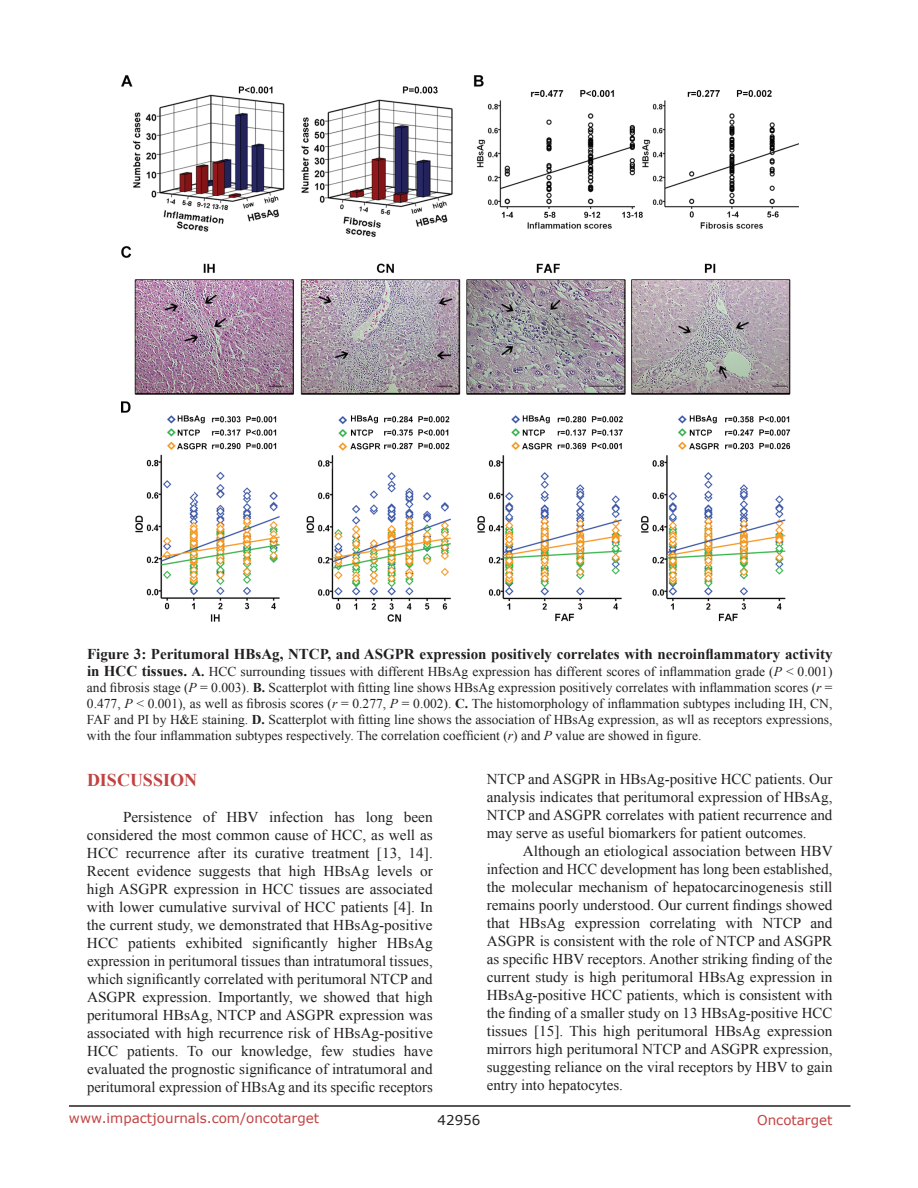
<style>
.page{position:relative;width:918px;height:1188px;background:#fff}
.page>*{position:absolute;margin:0;border:0;box-sizing:border-box;transform-origin:0 0}
.t1{font:700 18px "Times New Roman";color:#c24141}
.t2{font:15px/18px "Times New Roman";color:#231f20;text-align:justify}
.t3{font:700 15px "Times New Roman";color:#231f20}
.t4{font:13.5px/16.2px "Times New Roman";color:#231f20;text-align:justify}
.t5{font:13.5px "Verdana";color:#c24141}
.t6{font:13.5px "Verdana";color:#231f20}
.s1{font-weight:700;font-size:15px}
.s2{font-weight:700}
.s3{font-style:italic}
</style>
<div class="page">
<hr style="left:69px;top:1105px;width:781px;height:2px;background:#231f20">
<img style="left:121px;top:75px;width:677px;height:547px">
<p class="t3" style="left:87px;top:644px;width:747px">Figure 3: Peritumoral HBsAg, NTCP, and ASGPR expression positively correlates with necroinflammatory activity</p>
<p class="t4" style="left:87px;top:663px;width:747px"><span class="s1">in HCC tissues.</span> <span class="s2">A.</span> HCC surrounding tissues with different HBsAg expression has different scores of inflammation grade ( <span class="s3">P</span> &lt; 0.001) and fibrosis stage ( <span class="s3">P</span> = 0.003). <span class="s2">B.</span> Scatterplot with fitting line shows HBsAg expression positively correlates with inflammation scores ( <span class="s3">r</span> = 0.477, <span class="s3">P</span> &lt; 0.001), as well as fibrosis scores ( <span class="s3">r</span> = 0.277, <span class="s3">P</span> = 0.002). <span class="s2">C.</span> The histomorphology of inflammation subtypes including IH, CN, FAF and PI by H&amp;E staining. <span class="s2">D.</span> Scatterplot with fitting line shows the association of HBsAg expression, as wll as receptors expressions, with the four inflammation subtypes respectively. The correlation coefficient ( <span class="s3">r</span> ) and <span class="s3">P</span> value are showed in figure.</p>
<p class="t1" style="left:87px;top:767px;width:112px">DISCUSSION</p>
<p class="t2" style="left:87px;top:807px;width:347px;text-indent:36px">Persistence of HBV infection has long been considered the most common cause of HCC, as well as HCC recurrence after its curative treatment [ 13 , 14 ].<br>Recent evidence suggests that high HBsAg levels or high ASGPR expression in HCC tissues are associated with lower cumulative survival of HCC patients [ 4 ]. In the current study, we demonstrated that HBsAg-positive HCC patients exhibited significantly higher HBsAg expression in peritumoral tissues than intratumoral tissues, which significantly correlated with peritumoral NTCP and ASGPR expression. Importantly, we showed that high peritumoral HBsAg, NTCP and ASGPR expression was associated with high recurrence risk of HBsAg-positive HCC patients. To our knowledge, few studies have evaluated the prognostic significance of intratumoral and peritumoral expression of HBsAg and its specific receptors</p>
<p class="t2" style="left:487px;top:770px;width:347px">NTCP and ASGPR in HBsAg-positive HCC patients. Our analysis indicates that peritumoral expression of HBsAg, NTCP and ASGPR correlates with patient recurrence and may serve as useful biomarkers for patient outcomes.</p>
<p class="t2" style="left:487px;top:842px;width:348px;text-indent:36px">Although an etiological association between HBV infection and HCC development has long been established, the molecular mechanism of hepatocarcinogenesis still remains poorly understood. Our current findings showed that HBsAg expression correlating with NTCP and ASGPR is consistent with the role of NTCP and ASGPR as specific HBV receptors. Another striking finding of the current study is high peritumoral HBsAg expression in HBsAg-positive HCC patients, which is consistent with the finding of a smaller study on 13 HBsAg-positive HCC tissues [ 15 ]. This high peritumoral HBsAg expression mirrors high peritumoral NTCP and ASGPR expression, suggesting reliance on the viral receptors by HBV to gain entry into hepatocytes.</p>
<p class="t5" style="left:69px;top:1110px;width:252px">www.impactjournals.com/oncotarget</p>
<p class="t6" style="left:438px;top:1111px;width:44px">42956</p>
<p class="t5" style="left:757px;top:1111px;width:77px">Oncotarget</p>
</div>
